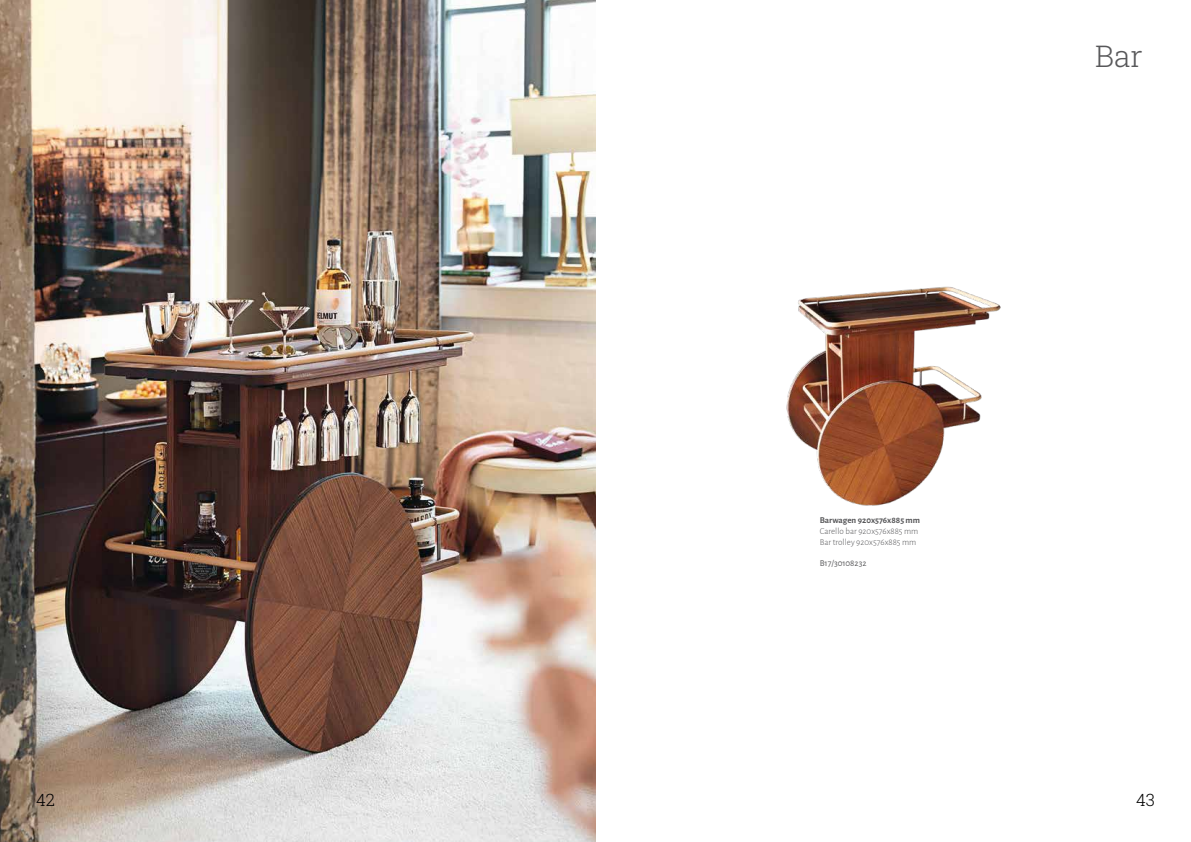
<style>
.page{position:relative;width:1191px;height:842px;background:#fff}
.page>*{position:absolute;margin:0;border:0;box-sizing:border-box;transform-origin:0 0}
.t1{font:300 30px "Roboto Slab";color:#58585a}
.t2{font:300 17px "Roboto Slab";color:#000}
.t3{font:300 9px/10.8px "Alegreya Sans";color:#58585a}
.t4{font:700 9px "Alegreya Sans";color:#58585a}
.t5{font:9px "Alegreya Sans";color:#58585a}
</style>
<div class="page">
<img style="left:0;top:0;width:595px;height:842px">
<img style="left:786px;top:286px;width:215px;height:220px">
<h1 class="t1" style="left:1095px;top:36px;width:49px">Bar</h1>
<p class="t4" style="left:819px;top:513px;width:102px">Barwagen 920x576x885 mm</p>
<p class="t3" style="left:819px;top:525px;width:100px">Carello bar 920x576x885 mm<br>Bar trolley 920x576x885 mm</p>
<p class="t5" style="left:819px;top:557px;width:48px">B17/30108232</p>
<h2 class="t2" style="left:36px;top:788px;width:21px">42</h2>
<h2 class="t2" style="left:1136px;top:788px;width:20px">43</h2>
</div>
